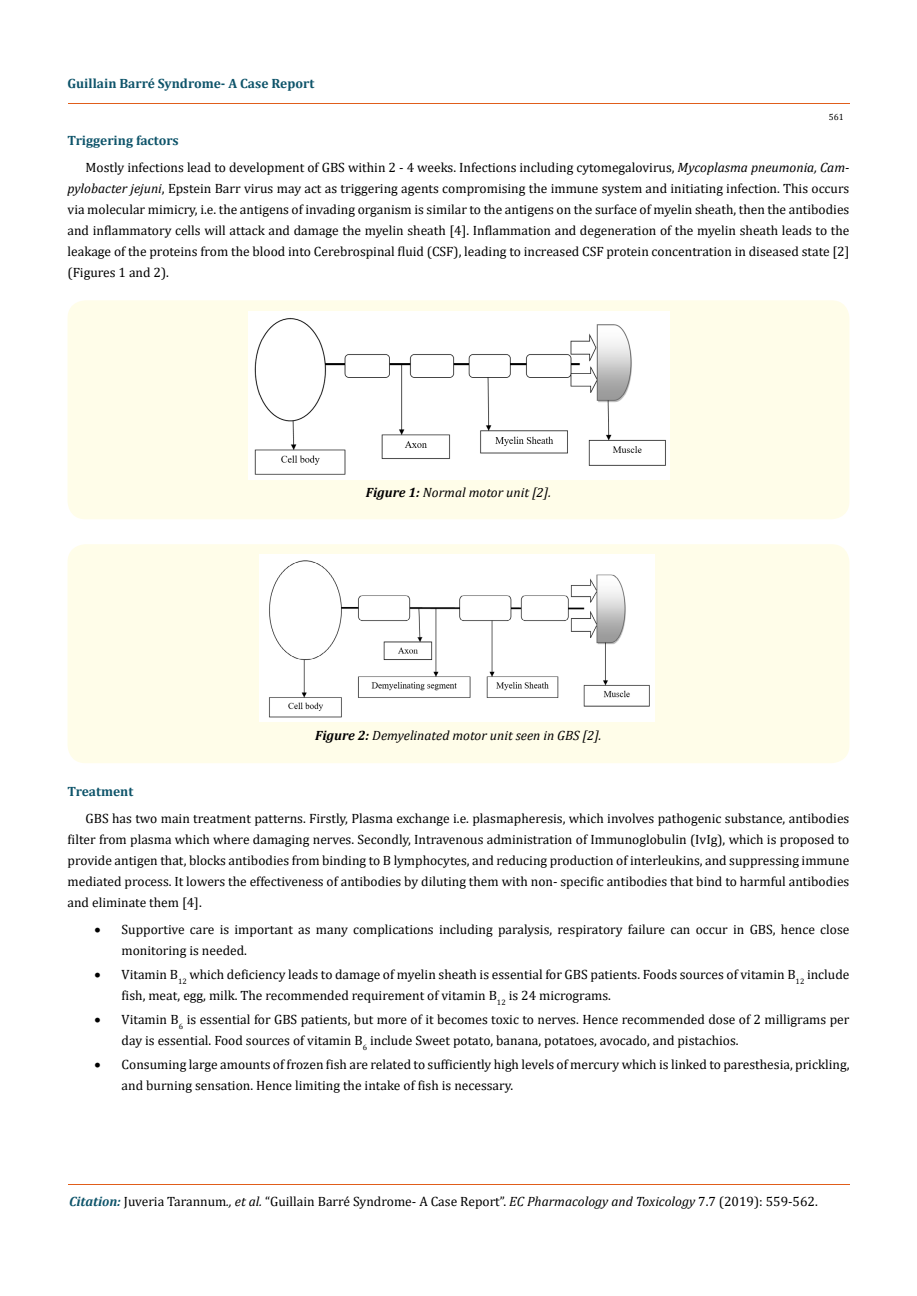
<style>
.page{position:relative;width:917px;height:1296px;background:#fff}
.page>*{position:absolute;margin:0;border:0;box-sizing:border-box;transform-origin:0 0}
.t1{font:13.5px/21px "Cambria";color:#000}
.t2{font:italic 13.5px "Cambria";color:#000}
.t3{font:700 13.5px "Cambria";color:#0e546a}
.t4{font:9px "Cambria";color:#000}
.s1{font-weight:700;color:#0e546a}
.s2{font-style:italic}
.s3{font-weight:700}
.s4{font-weight:700;font-style:italic;color:#0e546a}
</style>
<div class="page">
<hr style="left:68px;top:103px;width:781px;height:1px;background:#e05d1a">
<hr style="left:68px;top:1185px;width:782px;height:1px;background:#e05d1a">
<div style="left:68px;top:300px;width:781px;height:219px;background:#fffde9;border-radius:18px"></div>
<div style="left:68px;top:544px;width:781px;height:219px;background:#fffde9;border-radius:18px"></div>
<img style="left:248px;top:311px;width:421px;height:168px">
<img style="left:260px;top:554px;width:395px;height:168px">
<p class="t3" style="left:68px;top:74px;width:248px">Guillain Barré Syndrome- A Case Report</p>
<p class="t4" style="left:828px;top:112px;width:16px">561</p>
<p class="t1" style="left:85px;top:126px;width:765px;line-height:27px;text-indent:-18px"><span class="s1">Triggering factors<br></span>Mostly infections lead to development of GBS within 2 - 4 weeks. Infections including cytomegalovirus, <span class="s2">Mycoplasma pneumonia, Cam-</span></p>
<p class="t1" style="left:68px;top:177px;width:783px;text-align:justify"><span class="s2">pylobacter jejuni</span>, Epstein Barr virus may act as triggering agents compromising the immune system and initiating infection. This occurs via molecular mimicry, i.e. the antigens of invading organism is similar to the antigens on the surface of myelin sheath, then the antibodies and inflammatory cells will attack and damage the myelin sheath [4]. Inflammation and degeneration of the myelin sheath leads to the leakage of the proteins from the blood into Cerebrospinal fluid (CSF), leading to increased CSF protein concentration in diseased state [2] (Figures 1 and 2).</p>
<p class="t2" style="left:366px;top:482px;width:186px"><span class="s3">Figure 1:</span> Normal motor unit [2].</p>
<p class="t2" style="left:315px;top:726px;width:288px"><span class="s3">Figure 2:</span> Demyelinated motor unit seen in GBS [2].</p>
<p class="t3" style="left:67px;top:782px;width:67px">Treatment</p>
<p class="t1" style="left:67px;top:808px;width:783px;text-align:justify;text-indent:18px">GBS has two main treatment patterns. Firstly, Plasma exchange i.e. plasmapheresis, which involves pathogenic substance, antibodies filter from plasma which where damaging nerves. Secondly, Intravenous administration of Immunoglobulin (IvIg), which is proposed to provide antigen that, blocks antibodies from binding to B lymphocytes, and reducing production of interleukins, and suppressing immune mediated process. It lowers the effectiveness of antibodies by diluting them with non- specific antibodies that bind to harmful antibodies and eliminate them [4].</p>
<p class="t1" style="left:121px;top:919px;width:729px;text-indent:-27px">• Supportive care is important as many complications including paralysis, respiratory failure can occur in GBS, hence close monitoring is needed.</p>
<p class="t1" style="left:122px;top:964px;width:729px;text-indent:-27px">• Vitamin B<sub>12</sub> which deficiency leads to damage of myelin sheath is essential for GBS patients. Foods sources of vitamin B<sub>12</sub> include fish, meat, egg, milk. The recommended requirement of vitamin B<sub>12</sub> is 24 micrograms.</p>
<p class="t1" style="left:122px;top:1009px;width:729px;text-indent:-27px">• Vitamin B<sub>6</sub> is essential for GBS patients, but more of it becomes toxic to nerves. Hence recommended dose of 2 milligrams per day is essential. Food sources of vitamin B<sub>6</sub> include Sweet potato, banana, potatoes, avocado, and pistachios.</p>
<p class="t1" style="left:122px;top:1054px;width:729px;text-indent:-27px">• Consuming large amounts of frozen fish are related to sufficiently high levels of mercury which is linked to paresthesia, prickling, and burning sensation. Hence limiting the intake of fish is necessary.</p>
<p class="t1" style="left:69px;top:1191px;width:750px"><span class="s4">Citation:</span> Juveria Tarannum<span class="s2">., et al.</span> “Guillain Barré Syndrome- A Case Report”. <span class="s2">EC Pharmacology and Toxicology</span> 7.7 (2019): 559-562.</p>
</div>
